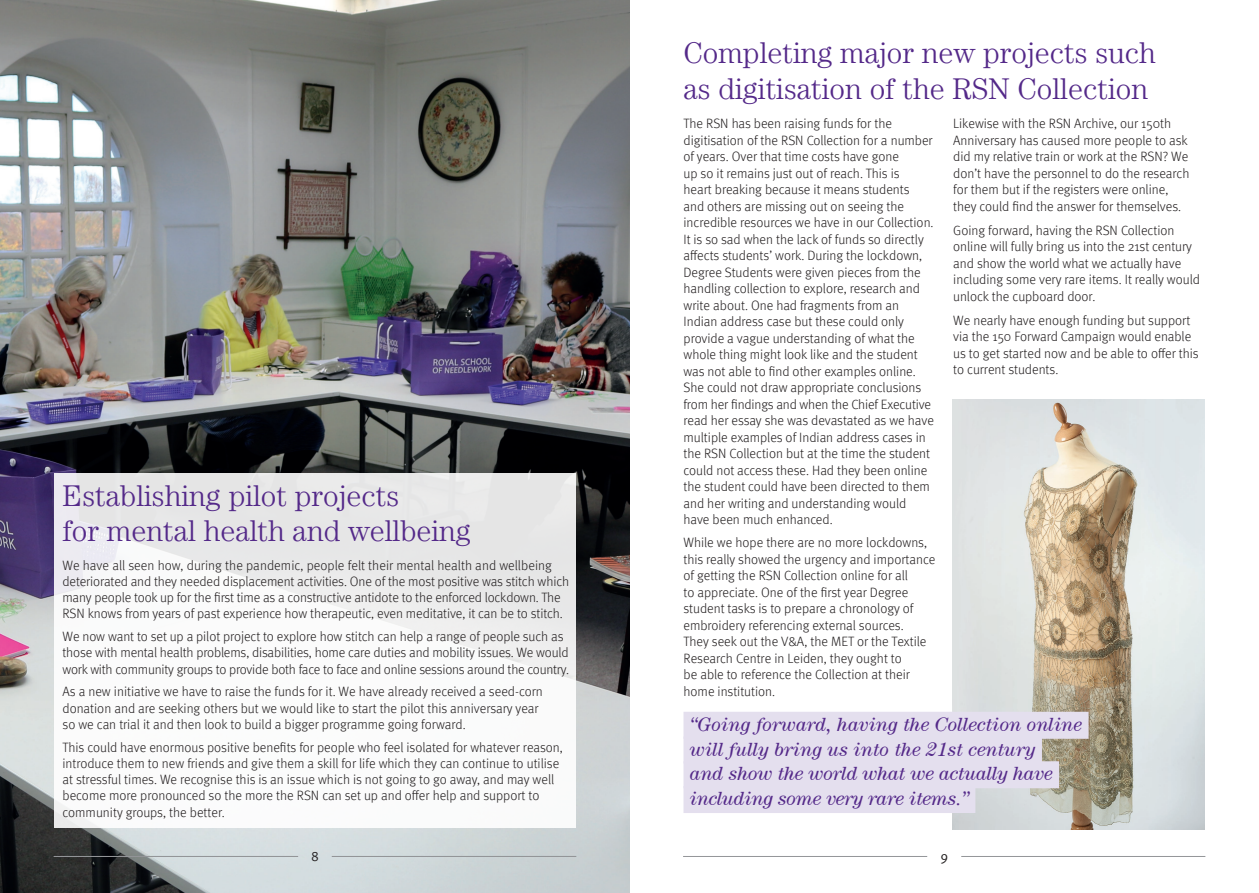
<style>
.page{position:relative;width:1259px;height:893px;background:#fff}
.page>*{position:absolute;margin:0;border:0;box-sizing:border-box;transform-origin:0 0}
.t1{font:300 30px/34.5px "Century Std";color:#542989}
.t2{font:italic 19.5px/24.8px "Century Std";color:#542989}
.t3{font:300 13.5px/16.5px "Meta Pro";color:#231f20}
.t4{font:13.5px "Meta Pro";color:#231f20}
</style>
<div class="page">
<img style="left:0;top:0;width:629px;height:893px">
<div style="left:54px;top:473px;width:521px;height:355px;background:linear-gradient(to bottom,#e7e7e8,#fff)"></div>
<img style="left:953px;top:400px;width:252px;height:429px">
<div style="left:683px;top:712px;width:405px;height:27px;background:#e4dfee"></div>
<div style="left:683px;top:736px;width:359px;height:27px;background:#e4dfee"></div>
<div style="left:683px;top:761px;width:376px;height:27px;background:#e4dfee"></div>
<div style="left:683px;top:786px;width:292px;height:27px;background:#e4dfee"></div>
<hr style="left:683px;top:856px;width:244px;height:1px;background:#939598">
<hr style="left:961px;top:856px;width:244px;height:1px;background:#939598">
<hr style="left:54px;top:856px;width:244px;height:1px;background:#939598">
<hr style="left:332px;top:856px;width:244px;height:1px;background:#939598">
<h1 class="t1" style="left:63px;top:478px;width:410px">Establishing pilot projects<br>for mental health and wellbeing</h1>
<p class="t3" style="left:63px;top:556px;width:508px">We have all seen how, during the pandemic, people felt their mental health and wellbeing deteriorated and they needed displacement activities. One of the most positive was stitch which many people took up for the first time as a constructive antidote to the enforced lockdown. The RSN knows from years of past experience how therapeutic, even meditative, it can be to stitch.</p>
<p class="t3" style="left:63px;top:627px;width:508px">We now want to set up a pilot project to explore how stitch can help a range of people such as those with mental health problems, disabilities, home care duties and mobility issues. We would work with community groups to provide both face to face and online sessions around the country.</p>
<p class="t3" style="left:63px;top:683px;width:482px">As a new initiative we have to raise the funds for it. We have already received a seed-corn donation and are seeking others but we would like to start the pilot this anniversary year so we can trial it and then look to build a bigger programme going forward.</p>
<p class="t3" style="left:63px;top:738px;width:502px">This could have enormous positive benefits for people who feel isolated for whatever reason, introduce them to new friends and give them a skill for life which they can continue to utilise at stressful times. We recognise this is an issue which is not going to go away, and may well become more pronounced so the more the RSN can set up and offer help and support to community groups, the better.</p>
<h1 class="t1" style="left:683px;top:34px;width:474px;line-height:36px">Completing major new projects such as digitisation of the RSN Collection</h1>
<p class="t3" style="left:683px;top:115px;width:252px">The RSN has been raising funds for the digitisation of the RSN Collection for a number of years. Over that time costs have gone<br>up so it remains just out of reach. This is<br>heart breaking because it means students<br>and others are missing out on seeing the incredible resources we have in our Collection.<br>It is so sad when the lack of funds so directly affects students’ work. During the lockdown, Degree Students were given pieces from the handling collection to explore, research and write about. One had fragments from an Indian address case but these could only provide a vague understanding of what the whole thing might look like and the student was not able to find other examples online.<br>She could not draw appropriate conclusions from her findings and when the Chief Executive read her essay she was devastated as we have multiple examples of Indian address cases in the RSN Collection but at the time the student could not access these. Had they been online the student could have been directed to them and her writing and understanding would have been much enhanced.</p>
<p class="t3" style="left:683px;top:534px;width:253px">While we hope there are no more lockdowns, this really showed the urgency and importance of getting the RSN Collection online for all<br>to appreciate. One of the first year Degree student tasks is to prepare a chronology of embroidery referencing external sources.<br>They seek out the V&amp;A, the MET or the Textile Research Centre in Leiden, they ought to<br>be able to reference the Collection at their home institution.</p>
<p class="t3" style="left:953px;top:115px;width:238px">Likewise with the RSN Archive, our 150th Anniversary has caused more people to ask did my relative train or work at the RSN? We don’t have the personnel to do the research for them but if the registers were online, they could find the answer for themselves.</p>
<p class="t3" style="left:953px;top:221px;width:248px">Going forward, having the RSN Collection online will fully bring us into the 21st century and show the world what we actually have including some very rare items. It really would unlock the cupboard door.</p>
<p class="t3" style="left:953px;top:311px;width:247px">We nearly have enough funding but support via the 150 Forward Campaign would enable us to get started now and be able to offer this to current students.</p>
<h2 class="t2" style="left:690px;top:712px;width:394px">“Going forward, having the Collection online will fully bring us into the 21st century<br>and show the world what we actually have including some very rare items.”</h2>
<p class="t4" style="left:311px;top:846px;width:9px">8</p>
<p class="t4" style="left:940px;top:846px;width:9px">9</p>
</div>
